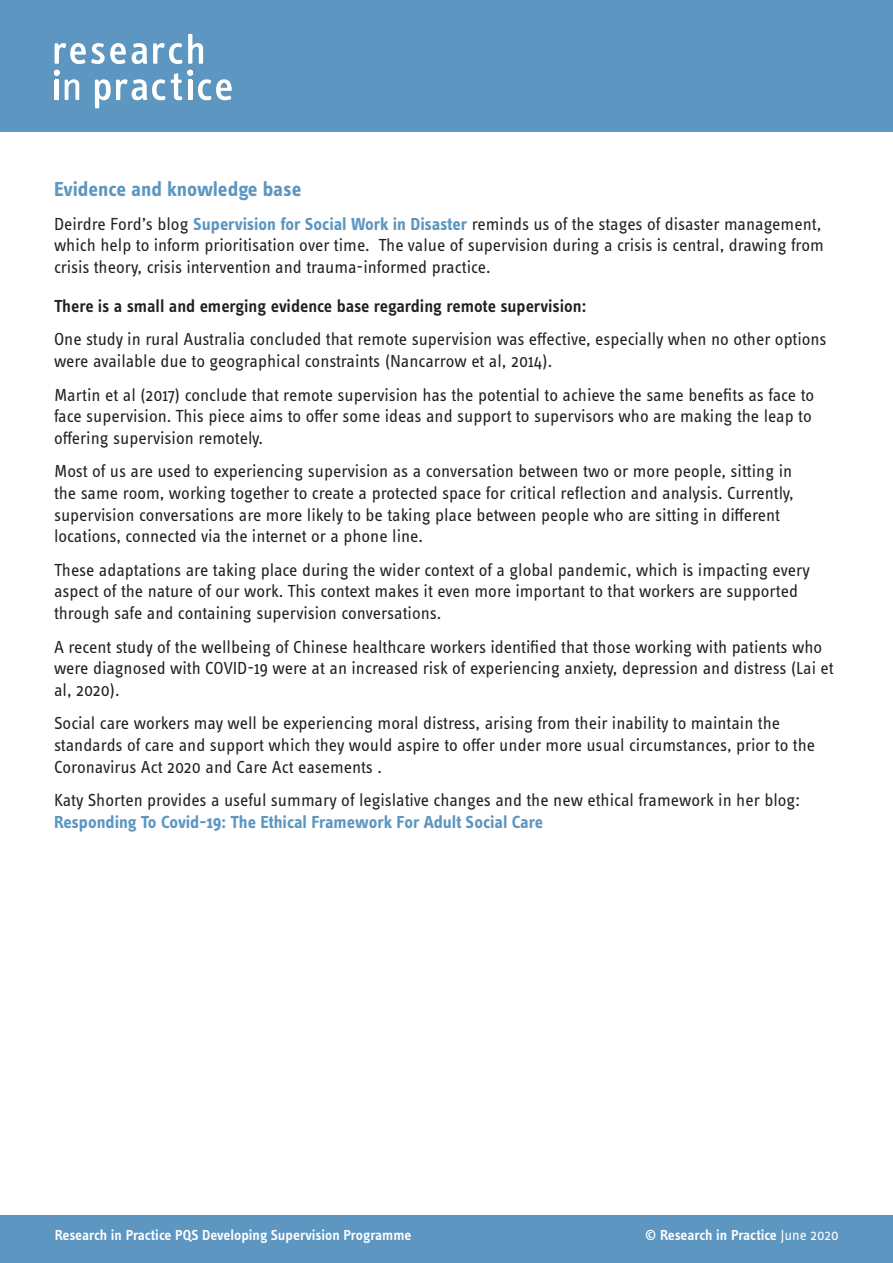
<style>
.page{position:relative;width:893px;height:1263px;background:#fff}
.page>*{position:absolute;margin:0;border:0;box-sizing:border-box;transform-origin:0 0}
.Default{font:700 21px "Info Text Pro";color:#5d96c0}
.Default-2{font:18px/21.6px "Info Text Pro";color:#231f20}
.Default-3{font:600 18px "Info Text Pro";color:#231f20}
.t1{font:600 15px "Info Text Pro";color:#fff}
.s1{font-weight:700;color:#5d96c0}
.s2{font-weight:400}
</style>
<div class="page">
<div style="left:0;top:1215px;width:893px;height:48px;background:#5d96c0"></div>
<div style="left:0;top:0;width:893px;height:132px;background:#5d96c0"></div>
<svg style="left:54px;top:34px;width:178px;height:74px"></svg>
<p class="Default" style="left:54px;top:176px;width:249px">Evidence and knowledge base</p>
<p class="Default-2" style="left:54px;top:212px;width:771px">Deirdre Ford’s blog <span class="s1">Supervision for Social Work in Disaster</span> reminds us of the stages of disaster management, which help to inform prioritisation over time. The value of supervision during a crisis is central, drawing from crisis theory, crisis intervention and trauma-informed practice.</p>
<p class="Default-3" style="left:54px;top:295px;width:534px">There is a small and emerging evidence base regarding remote supervision:</p>
<p class="Default-2" style="left:54px;top:328px;width:774px">One study in rural Australia concluded that remote supervision was effective, especially when no other options were available due to geographical constraints (Nancarrow et al, 2014).</p>
<p class="Default-2" style="left:54px;top:383px;width:762px">Martin et al (2017) conclude that remote supervision has the potential to achieve the same benefits as face to face supervision. This piece aims to offer some ideas and support to supervisors who are making the leap to offering supervision remotely.</p>
<p class="Default-2" style="left:54px;top:460px;width:741px">Most of us are used to experiencing supervision as a conversation between two or more people, sitting in the same room, working together to create a protected space for critical reflection and analysis. Currently, supervision conversations are more likely to be taking place between people who are sitting in different locations, connected via the internet or a phone line.</p>
<p class="Default-2" style="left:54px;top:558px;width:757px">These adaptations are taking place during the wider context of a global pandemic, which is impacting every aspect of the nature of our work. This context makes it even more important to that workers are supported through safe and containing supervision conversations.</p>
<p class="Default-2" style="left:54px;top:635px;width:781px">A recent study of the wellbeing of Chinese healthcare workers identified that those working with patients who were diagnosed with COVID-19 were at an increased risk of experiencing anxiety, depression and distress (Lai et al, 2020).</p>
<p class="Default-2" style="left:54px;top:712px;width:763px">Social care workers may well be experiencing moral distress, arising from their inability to maintain the standards of care and support which they would aspire to offer under more usual circumstances, prior to the<br>Coronavirus Act 2020 and Care Act easements .</p>
<p class="Default-2" style="left:54px;top:789px;width:748px">Katy Shorten provides a useful summary of legislative changes and the new ethical framework in her blog:<br><span class="s1">Responding To Covid-19: The Ethical Framework For Adult Social Care</span></p>
<p class="t1" style="left:55px;top:1226px;width:358px">Research in Practice PQS Developing Supervision Programme</p>
<p class="t1" style="left:645px;top:1226px;width:195px">© Research in Practice <span class="s2">June 2020</span></p>
</div>
